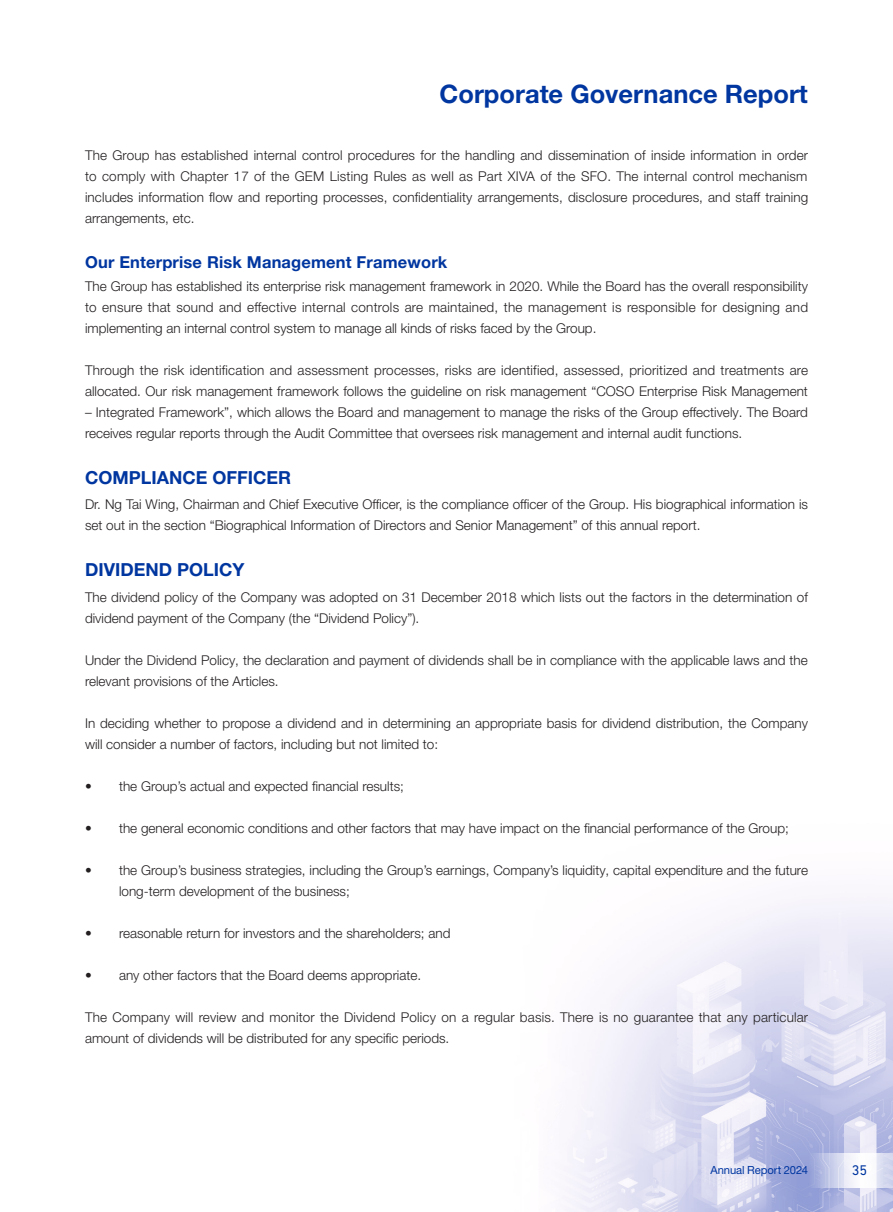
<style>
.page{position:relative;width:893px;height:1212px;background:#fff}
.page>*{position:absolute;margin:0;border:0;box-sizing:border-box;transform-origin:0 0}
.t1{font:700 25.5px "Helvetica Neue LT Pro";color:#0036a0}
._01_Heading_1{font:700 18px "Helvetica Neue LT Pro";color:#0036a0}
._02_Heading_2{font:700 16.5px "Helvetica Neue LT Pro";letter-spacing:.01em;color:#0036a0}
.t2{font:14.25px "DIN Next LT Pro";color:#0036a0}
._00_Body_text{font:300 13.5px/21px "Helvetica Neue LT Pro";color:#231f20}
.t3{font:11.25px "Helvetica Neue LT Pro";letter-spacing:-.01em;color:#0036a0}
</style>
<div class="page">
<img style="left:565px;top:900px;width:328px;height:312px">
<svg style="left:809px;top:1153px;width:84px;height:34px"></svg>
<h1 class="t1" style="left:440px;top:78px;width:370px">Corporate Governance Report</h1>
<p class="_00_Body_text" style="left:85px;top:145px;width:725px;text-align:justify">The Group has established internal control procedures for the handling and dissemination of inside information in order to comply with Chapter 17 of the GEM Listing Rules as well as Part XIVA of the SFO. The internal control mechanism includes information flow and reporting processes, confidentiality arrangements, disclosure procedures, and staff training arrangements, etc.</p>
<p class="_02_Heading_2" style="left:85px;top:252px;width:364px">Our Enterprise Risk Management Framework</p>
<p class="_00_Body_text" style="left:85px;top:275px;width:724px;text-align:justify">The Group has established its enterprise risk management framework in 2020. While the Board has the overall responsibility to ensure that sound and effective internal controls are maintained, the management is responsible for designing and implementing an internal control system to manage all kinds of risks faced by the Group.</p>
<p class="_00_Body_text" style="left:85px;top:359px;width:724px">Through the risk identification and assessment processes, risks are identified, assessed, prioritized and treatments are allocated. Our risk management framework follows the guideline on risk management “COSO Enterprise Risk Management</p>
<p class="_00_Body_text" style="left:85px;top:401px;width:724px">– Integrated Framework”, which allows the Board and management to manage the risks of the Group effectively. The Board receives regular reports through the Audit Committee that oversees risk management and internal audit functions.</p>
<p class="_01_Heading_1" style="left:85px;top:466px;width:207px">COMPLIANCE OFFICER</p>
<p class="_00_Body_text" style="left:85px;top:494px;width:724px">Dr. Ng Tai Wing, Chairman and Chief Executive Officer, is the compliance officer of the Group. His biographical information is set out in the section “Biographical Information of Directors and Senior Management” of this annual report.</p>
<p class="_01_Heading_1" style="left:85px;top:558px;width:161px">DIVIDEND POLICY</p>
<p class="_00_Body_text" style="left:85px;top:586px;width:724px">The dividend policy of the Company was adopted on 31 December 2018 which lists out the factors in the determination of dividend payment of the Company (the “Dividend Policy”).</p>
<p class="_00_Body_text" style="left:85px;top:649px;width:724px">Under the Dividend Policy, the declaration and payment of dividends shall be in compliance with the applicable laws and the relevant provisions of the Articles.</p>
<p class="_00_Body_text" style="left:85px;top:712px;width:724px">In deciding whether to propose a dividend and in determining an appropriate basis for dividend distribution, the Company will consider a number of factors, including but not limited to:</p>
<p class="_00_Body_text" style="left:85px;top:775px;width:320px">• the Group’s actual and expected financial results;</p>
<p class="_00_Body_text" style="left:85px;top:817px;width:705px">• the general economic conditions and other factors that may have impact on the financial performance of the Group;</p>
<p class="_00_Body_text" style="left:119px;top:859px;width:690px;text-indent:-34px">• the Group’s business strategies, including the Group’s earnings, Company’s liquidity, capital expenditure and the future long-term development of the business;</p>
<p class="_00_Body_text" style="left:85px;top:922px;width:367px">• reasonable return for investors and the shareholders; and</p>
<p class="_00_Body_text" style="left:85px;top:964px;width:338px">• any other factors that the Board deems appropriate.</p>
<p class="_00_Body_text" style="left:85px;top:1006px;width:725px">The Company will review and monitor the Dividend Policy on a regular basis. There is no guarantee that any particular amount of dividends will be distributed for any specific periods.</p>
<p class="t3" style="left:710px;top:1163px;width:99px">Annual Report 2024</p>
<p class="t2" style="left:852px;top:1162px;width:17px">35</p>
</div>
